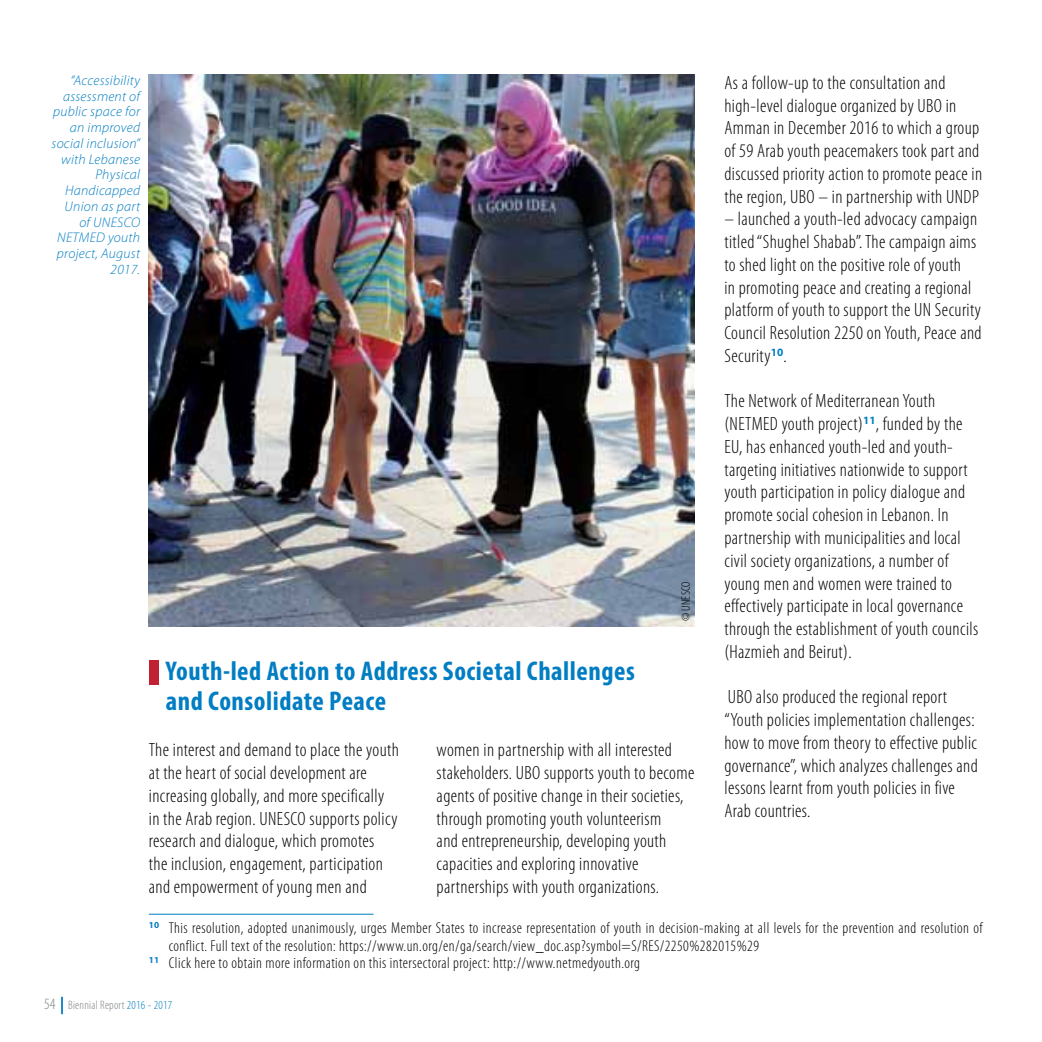
<style>
.page{position:relative;width:1042px;height:1042px;background:#fff}
.page>*{position:absolute;margin:0;border:0;box-sizing:border-box;transform-origin:0 0}
.t1{font:700 condensed 27.12px/29.8px "Myriad Pro";letter-spacing:.02em;color:#007dc3}
.t2{font:300 condensed 19.25px/22.8px "Myriad Pro";letter-spacing:.02em;color:#000}
.t3{font:300 condensed 15.75px "Myriad Pro";letter-spacing:.03em;color:#000}
.t4{font:italic 300 14px/15.8px "Myriad Pro";letter-spacing:.02em;color:#007dc3;text-align:right}
.t5{font:300 condensed 12.25px "Myriad Pro";letter-spacing:.02em;color:#808285}
.t6{font:300 condensed 12.25px "Myriad Pro";letter-spacing:.02em;color:#000}
.s1{font-size:15.75px}
.s2{color:#007dc3}
</style>
<div class="page">
<svg style="left:61px;top:997px;width:2px;height:17px"></svg>
<hr style="left:149px;top:914px;width:224px;height:1px;background:#007dc3">
<img style="left:149px;top:74px;width:545px;height:552px">
<div style="left:149px;top:660px;width:10px;height:25px;background:#c22033"></div>
<p class="t4" style="left:52px;top:72px;width:90px">“Accessibility assessment of public space for an improved social inclusion” with Lebanese<br>Physical<br>Handicapped<br>Union as part of UNESCO<br>NETMED youth project, August<br>2017.</p>
<h1 class="t1" style="left:166px;top:656px;width:471px">Youth-led Action to Address Societal Challenges and Consolidate Peace</h1>
<p class="t6" style="left:678px;top:621px;width:42px;rotate:-90deg">© UNESCO</p>
<p class="t2" style="left:149px;top:738px;width:252px">The interest and demand to place the youth at the heart of social development are increasing globally, and more specifically in the Arab region. UNESCO supports policy research and dialogue, which promotes<br>the inclusion, engagement, participation and empowerment of young men and</p>
<p class="t2" style="left:437px;top:738px;width:259px">women in partnership with all interested stakeholders. UBO supports youth to become agents of positive change in their societies, through promoting youth volunteerism<br>and entrepreneurship, developing youth capacities and exploring innovative partnerships with youth organizations.</p>
<p class="t2" style="left:724px;top:71px;width:259px">As a follow-up to the consultation and high-level dialogue organized by UBO in Amman in December 2016 to which a group of 59 Arab youth peacemakers took part and discussed priority action to promote peace in the region, UBO – in partnership with UNDP</p>
<p class="t2" style="left:724px;top:208px;width:259px">– launched a youth-led advocacy campaign titled “Shughel Shabab”. The campaign aims to shed light on the positive role of youth<br>in promoting peace and creating a regional platform of youth to support the UN Security Council Resolution 2250 on Youth, Peace and Security<sup>10</sup>.</p>
<p class="t2" style="left:724px;top:390px;width:255px">The Network of Mediterranean Youth (NETMED youth project)<sup>11</sup>, funded by the EU, has enhanced youth-led and youth&shy;targeting initiatives nationwide to support youth participation in policy dialogue and promote social cohesion in Lebanon. In partnership with municipalities and local civil society organizations, a number of young men and women were trained to effectively participate in local governance through the establishment of youth councils (Hazmieh and Beirut).</p>
<p class="t2" style="left:724px;top:685px;width:255px">UBO also produced the regional report “Youth policies implementation challenges: how to move from theory to effective public governance”, which analyzes challenges and lessons learnt from youth policies in five Arab countries.</p>
<p class="t3" style="left:149px;top:919px;width:835px"><sup>10</sup> This resolution, adopted unanimously, urges Member States to increase representation of youth in decision-making at all levels for the prevention and resolution of</p>
<p class="t3" style="left:169px;top:936px;width:592px">conflict. Full text of the resolution: https://www.un.org/en/ga/search/view_doc.asp?symbol=S/RES/2250%282015%29</p>
<p class="t3" style="left:149px;top:954px;width:493px"><sup>11</sup> Click here to obtain more information on this intersectoral project: http://www.netmedyouth.org</p>
<p class="t5" style="left:44px;top:997px;width:129px"><span class="s1">54</span> Biennial Report <span class="s2">2016 - 2017</span></p>
</div>
